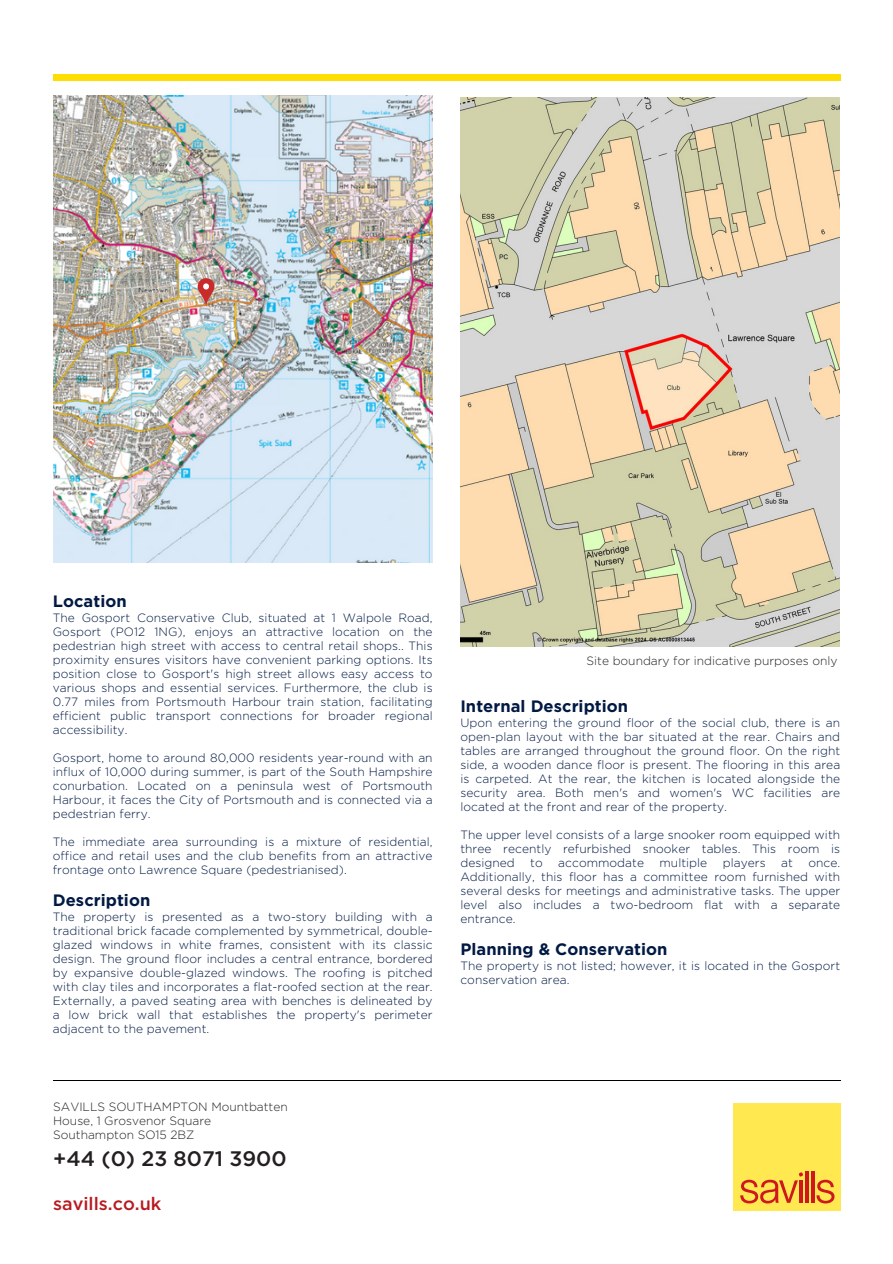
<style>
.page{position:relative;width:893px;height:1264px;background:#fff}
.page>*{position:absolute;margin:0;border:0;box-sizing:border-box;transform-origin:0 0}
.t1{font:500 21px "Gotham";color:#231f20}
.t2{font:500 18px "Gotham";color:#b81a1f}
.t3{font:700 16.5px "Gotham";letter-spacing:.005em;color:#001943}
.t4{font:300 12px/14px "Gotham";letter-spacing:.005em;color:#001943;text-align:justify}
.t5{font:300 12px/14px "Gotham";color:#231f20}
</style>
<div class="page">
<img style="left:53px;top:95px;width:379px;height:467px">
<div style="left:733px;top:1103px;width:107px;height:107px;background:#ffe850"></div>
<svg style="left:740px;top:1172px;width:63px;height:31px"></svg>
<hr style="left:799px;top:1180px;width:3px;height:22px;background:#ce171e">
<hr style="left:805px;top:1171px;width:3px;height:31px;background:#ce171e">
<hr style="left:811px;top:1171px;width:3px;height:31px;background:#ce171e">
<svg style="left:816px;top:1179px;width:18px;height:24px"></svg>
<div style="left:53px;top:74px;width:787px;height:6px;background:#fede00"></div>
<hr style="left:53px;top:1079px;width:787px;height:1px;background:#000">
<img style="left:460px;top:97px;width:379px;height:549px">
<svg style="left:198px;top:278px;width:16px;height:28px"></svg>
<p class="t3" style="left:53px;top:591px;width:75px">Location</p>
<p class="t4" style="left:53px;top:610px;width:381px">The Gosport Conservative Club, situated at 1 Walpole Road, Gosport (PO12 1NG), enjoys an attractive location on the pedestrian high street with access to central retail shops.. This proximity ensures visitors have convenient parking options. Its position close to Gosport's high street allows easy access to various shops and essential services. Furthermore, the club is 0.77 miles from Portsmouth Harbour train station, facilitating efficient public transport connections for broader regional accessibility.</p>
<p class="t4" style="left:53px;top:750px;width:381px">Gosport, home to around 80,000 residents year-round with an influx of 10,000 during summer, is part of the South Hampshire conurbation. Located on a peninsula west of Portsmouth Harbour, it faces the City of Portsmouth and is connected via a pedestrian ferry.</p>
<p class="t4" style="left:53px;top:834px;width:381px">The immediate area surrounding is a mixture of residential, office and retail uses and the club benefits from an attractive frontage onto Lawrence Square (pedestrianised).</p>
<p class="t3" style="left:53px;top:890px;width:99px">Description</p>
<p class="t4" style="left:53px;top:909px;width:381px">The property is presented as a two-story building with a traditional brick facade complemented by symmetrical, double&shy;glazed windows in white frames, consistent with its classic design. The ground floor includes a central entrance, bordered by expansive double-glazed windows. The roofing is pitched with clay tiles and incorporates a flat-roofed section at the rear.<br>Externally, a paved seating area with benches is delineated by a low brick wall that establishes the property's perimeter adjacent to the pavement.</p>
<p class="t5" style="left:53px;top:1099px;width:236px">SAVILLS SOUTHAMPTON Mountbatten<br>House, 1 Grosvenor Square<br>Southampton SO15 2BZ</p>
<p class="t1" style="left:53px;top:1145px;width:235px">+44 (0) 23 8071 3900</p>
<p class="t2" style="left:53px;top:1192px;width:110px">savills.co.uk</p>
<h1 class="t5" style="left:586px;top:653px;width:252px">Site boundary for indicative purposes only</h1>
<p class="t3" style="left:460px;top:696px;width:169px">Internal Description</p>
<p class="t4" style="left:460px;top:716px;width:381px">Upon entering the ground floor of the social club, there is an open-plan layout with the bar situated at the rear. Chairs and tables are arranged throughout the ground floor. On the right side, a wooden dance floor is present. The flooring in this area is carpeted. At the rear, the kitchen is located alongside the security area. Both men's and women's WC facilities are located at the front and rear of the property.</p>
<p class="t4" style="left:460px;top:828px;width:381px">The upper level consists of a large snooker room equipped with three recently refurbished snooker tables. This room is designed</p>
<p class="t4" style="left:530px;top:856px;width:14px">to</p>
<p class="t4" style="left:558px;top:856px;width:87px">accommodate</p>
<p class="t4" style="left:659px;top:856px;width:49px">multiple</p>
<p class="t4" style="left:722px;top:856px;width:44px">players</p>
<p class="t4" style="left:781px;top:856px;width:13px">at</p>
<p class="t4" style="left:460px;top:856px;width:381px;text-indent:348px">once.<br>Additionally, this floor has a committee room furnished with several desks for meetings and administrative tasks. The upper level also includes a two-bedroom flat with a separate entrance.</p>
<p class="t3" style="left:460px;top:939px;width:209px">Planning &amp; Conservation</p>
<p class="t4" style="left:460px;top:959px;width:381px">The property is not listed; however, it is located in the Gosport conservation area.</p>
</div>
